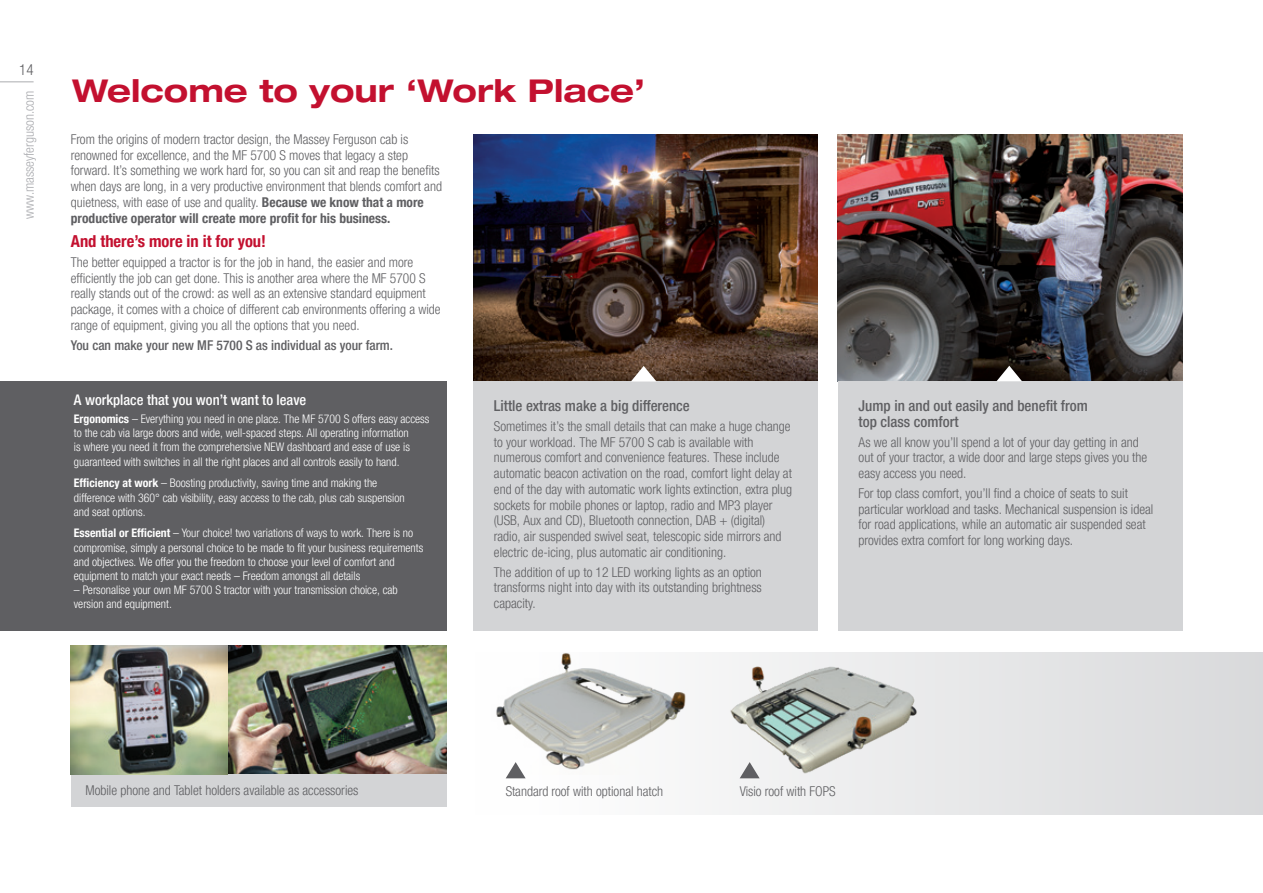
<style>
.page{position:relative;width:1263px;height:893px;background:#fff}
.page>*{position:absolute;margin:0;border:0;box-sizing:border-box;transform-origin:0 0}
.t1{font:700 expanded 31.5px "Helvetica Neue";color:#c3102f}
.t2{font:700 condensed 16.5px "Helvetica Neue LTW1 G";color:#c3102f}
.t3{font:500 condensed 15px "Helvetica Neue LTW1 G";color:#5f5f62}
.t4{font:300 condensed 15px "Helvetica Neue LTW1 G";color:#5f5f62}
.t5{font:500 condensed 14.55px "Helvetica Neue LTW1 G";color:#fff}
.t6{font:300 condensed 13.5px/15.8px "Helvetica Neue LTW1 G";color:#5f5f62}
.t7{font:500 condensed 13.5px "Helvetica Neue LTW1 G";color:#5f5f62}
.t8{font:300 condensed 13.5px "Helvetica Neue LTW1 G";color:#abacb0}
.t9{font:300 condensed 11.85px/14.1px "Helvetica Neue LTW1 G";color:#fff}
.s1{font-weight:700}
</style>
<div class="page">
<div style="left:475px;top:652px;width:788px;height:162px;background:linear-gradient(to right,#fff,#d9d9db)"></div>
<img style="left:473px;top:134px;width:345px;height:247px">
<img style="left:838px;top:134px;width:344px;height:247px">
<div style="left:473px;top:381px;width:345px;height:249px;background:#d3d4d6"></div>
<img style="left:227px;top:645px;width:219px;height:130px">
<div style="left:71px;top:775px;width:375px;height:32px;background:#d3d4d6"></div>
<img style="left:71px;top:645px;width:156px;height:130px">
<div style="left:838px;top:381px;width:344px;height:249px;background:#d3d4d6"></div>
<div style="left:0;top:381px;width:446px;height:249px;background:#5f5f62"></div>
<svg style="left:996px;top:366px;width:26px;height:15px"></svg>
<svg style="left:631px;top:366px;width:25px;height:15px"></svg>
<img style="left:722px;top:655px;width:204px;height:122px">
<img style="left:491px;top:652px;width:199px;height:122px">
<svg style="left:506px;top:762px;width:20px;height:16px"></svg>
<svg style="left:740px;top:762px;width:20px;height:16px"></svg>
<hr style="left:0;top:81px;width:34px;height:1px;background:#abacb0">
<p class="t4" style="left:19px;top:61px;width:16px">14</p>
<p class="t8" style="left:21px;top:219px;width:130px;rotate:-90deg">www.masseyferguson.com</p>
<p class="t1" style="left:72px;top:71px;width:575px">Welcome to your ‘Work Place’</p>
<p class="t6" style="left:71px;top:131px;width:373px">From the origins of modern tractor design, the Massey Ferguson cab is renowned for excellence, and the MF 5700 S moves that legacy a step forward. It’s something we work hard for, so you can sit and reap the benefits when days are long, in a very productive environment that blends comfort and quietness, with ease of use and quality. <span class="s1">Because we know that a more productive operator will create more profit for his business.</span></p>
<p class="t2" style="left:71px;top:231px;width:197px">And there’s more in it for you!</p>
<p class="t6" style="left:71px;top:254px;width:371px">The better equipped a tractor is for the job in hand, the easier and more efficiently the job can get done. This is another area where the MF 5700 S really stands out of the crowd: as well as an extensive standard equipment package, it comes with a choice of different cab environments offering a wide range of equipment, giving you all the options that you need.</p>
<p class="t7" style="left:71px;top:337px;width:324px">You can make your new MF 5700 S as individual as your farm.</p>
<p class="t5" style="left:74px;top:391px;width:234px">A workplace that you won’t want to leave</p>
<p class="t9" style="left:74px;top:412px;width:357px"><span class="s1">Ergonomics</span> – Everything you need in one place. The MF 5700 S offers easy access to the cab via large doors and wide, well-spaced steps. All operating information<br>is where you need it from the comprehensive NEW dashboard and ease of use is guaranteed with switches in all the right places and all controls easily to hand.</p>
<p class="t9" style="left:74px;top:476px;width:305px"><span class="s1">Efficiency at work</span> – Boosting productivity, saving time and making the</p>
<p class="t9" style="left:74px;top:490px;width:332px">difference with 360° cab visibility, easy access to the cab, plus cab suspension and seat options.</p>
<p class="t9" style="left:74px;top:526px;width:351px"><span class="s1">Essential or Efficient</span> – Your choice! two variations of ways to work. There is no compromise, simply a personal choice to be made to fit your business requirements and objectives. We offer you the freedom to choose your level of comfort and equipment to match your exact needs – Freedom amongst all details</p>
<p class="t9" style="left:74px;top:583px;width:325px">– Personalise your own MF 5700 S tractor with your transmission choice, cab</p>
<p class="t9" style="left:74px;top:597px;width:99px">version and equipment.</p>
<p class="t3" style="left:494px;top:397px;width:197px">Little extras make a big difference</p>
<p class="t6" style="left:494px;top:418px;width:300px">Sometimes it’s the small details that can make a huge change to your workload. The MF 5700 S cab is available with numerous comfort and convenience features. These include automatic beacon activation on the road, comfort light delay at end of the day with automatic work lights extinction, extra plug sockets for mobile phones or laptop, radio and MP3 player (USB, Aux and CD), Bluetooth connection, DAB + (digital) radio, air suspended swivel seat, telescopic side mirrors and electric de-icing, plus automatic air conditioning.</p>
<p class="t6" style="left:494px;top:564px;width:269px;text-align:justify">The addition of up to 12 LED working lights as an option transforms night into day with its outstanding brightness capacity.</p>
<p class="t3" style="left:859px;top:397px;width:231px">Jump in and out easily and benefit from</p>
<p class="t3" style="left:859px;top:413px;width:102px">top class comfort</p>
<p class="t6" style="left:859px;top:434px;width:290px">As we all know you’ll spend a lot of your day getting in and out of your tractor, a wide door and large steps gives you the easy access you need.</p>
<p class="t6" style="left:859px;top:485px;width:296px">For top class comfort, you’ll find a choice of seats to suit particular workload and tasks. Mechanical suspension is ideal for road applications, while an automatic air suspended seat provides extra comfort for long working days.</p>
<p class="t6" style="left:85px;top:782px;width:275px">Mobile phone and Tablet holders available as accessories</p>
<p class="t6" style="left:506px;top:783px;width:159px">Standard roof with optional hatch</p>
<p class="t6" style="left:740px;top:783px;width:98px">Visio roof with FOPS</p>
</div>
